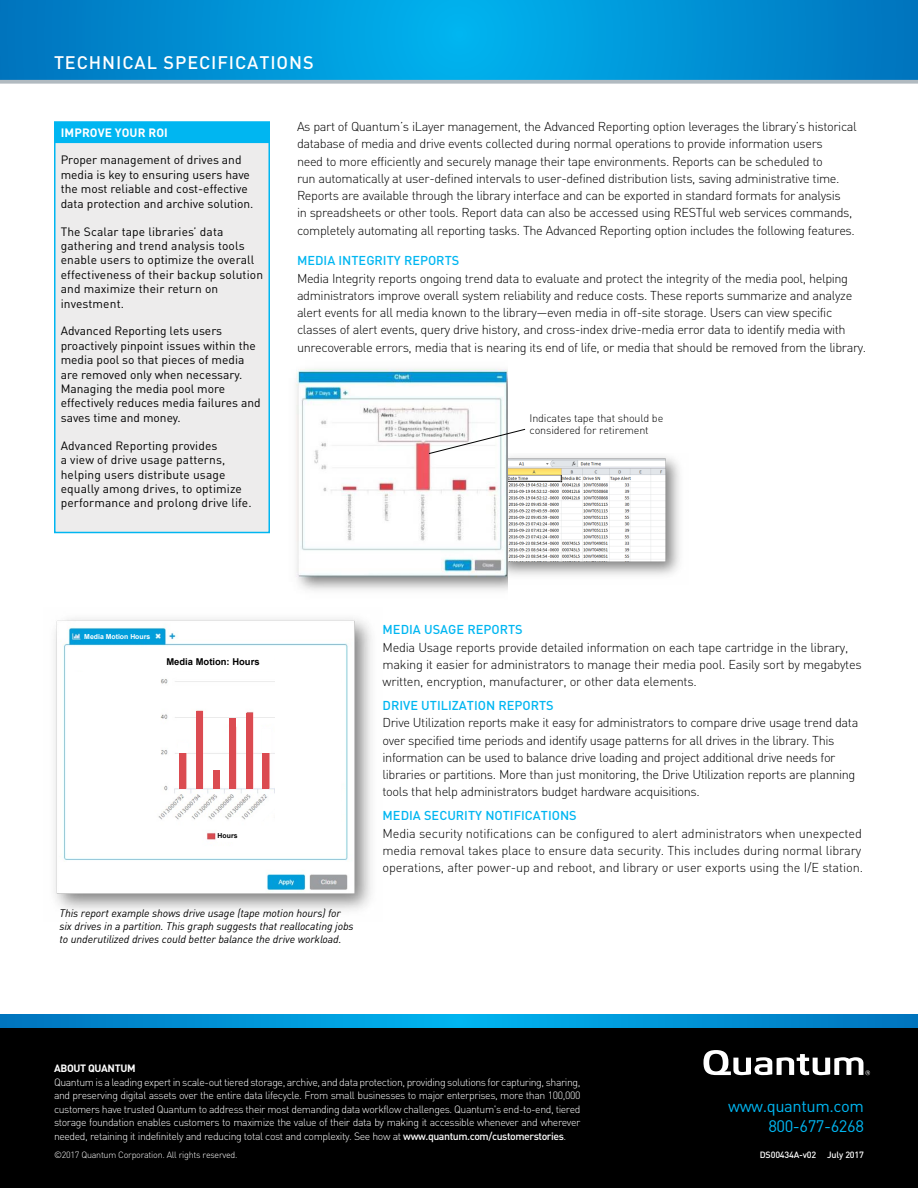
<style>
.page{position:relative;width:918px;height:1188px;background:#fff}
.page>*{position:absolute;margin:0;border:0;box-sizing:border-box;transform-origin:0 0}
.t1{font:500 18px "DIN Pro";letter-spacing:.05em;color:#fff}
.t2{font:16.5px "DIN Pro";letter-spacing:-.025em;color:#00b6f1}
.P1_main_copy_block{font:300 12.75px/17.2px "DIN Pro";letter-spacing:-.03em;color:#000}
.P1_main_copy_block-2{font:300 12.75px/17.2px "DIN Pro";letter-spacing:-.01em;color:#000}
.P1_main_copy_block-3{font:500 12.75px "DIN Pro";color:#00b6f1}
.t3{font:12px/14.4px "DIN Pro";color:#000}
.t4{font:700 12px "DIN Pro";letter-spacing:.01em;color:#fff}
.P2_typography_descri{font:italic 10.8px/13px "DIN Pro";letter-spacing:-.01em;color:#000}
.P1_main_copy_block-4{font:300 10.8px/12.1px "DIN Pro";letter-spacing:-.015em;color:#000}
.t5{font:300 10.5px/13.5px "DIN Pro";letter-spacing:-.04em;color:#fff;text-align:justify}
.t6{font:700 10.5px "DIN Pro";letter-spacing:-.03em;color:#fff}
.t7{font:700 9.45px "Arial";color:#000}
.t8{font:300 9px "DIN Pro";letter-spacing:-.03em;color:#fff}
.t9{font:500 9px "DIN Pro";letter-spacing:-.02em;color:#fff}
.t10{font:700 6.9px "Arial";color:#fff}
.t11{font:700 6.9px "Arial";color:#000}
.s1{font-weight:500}
</style>
<div class="page">
<svg style="left:0;top:0;width:918px;height:80px;background:#0092d5"></svg>
<svg style="left:0;top:80px;width:918px;height:4px;background:#b8c0c5"></svg>
<svg style="left:0;top:1015px;width:918px;height:13px;background:#0093d5"></svg>
<div style="left:0;top:1028px;width:918px;height:160px;background:#000"></div>
<svg style="left:704px;top:1050px;width:166px;height:25px"></svg>
<div style="left:54px;top:122px;width:216px;height:411px;background:#edecec;border:2px solid #00b6f1"></div>
<div style="left:54px;top:122px;width:216px;height:21px;background:#00b6f1"></div>
<img style="left:508px;top:456px;width:172px;height:119px">
<img style="left:296px;top:369px;width:212px;height:222px">
<svg style="left:429px;top:429px;width:97px;height:25px"></svg>
<img style="left:54px;top:618px;width:317px;height:293px">
<div style="left:83px;top:633px;width:69px;height:9px;background:#009edb"></div>
<div style="left:70px;top:673px;width:270px;height:154px;background:#fff"></div>
<svg style="left:167px;top:827px;width:36px;height:3px"></svg>
<img style="left:158px;top:679px;width:117px;height:141px">
<svg style="left:246px;top:794px;width:36px;height:36px"></svg>
<div style="left:218px;top:830px;width:70px;height:12px;background:#fff"></div>
<div style="left:153px;top:652px;width:120px;height:19px;background:#fff"></div>
<div style="left:229px;top:718px;width:7px;height:71px;background:#db4b51"></div>
<div style="left:213px;top:770px;width:7px;height:19px;background:#db4b51"></div>
<div style="left:179px;top:743px;width:9px;height:10px;background:#fff"></div>
<div style="left:262px;top:730px;width:9px;height:23px;background:#fff"></div>
<div style="left:196px;top:711px;width:7px;height:78px;background:#db4b51"></div>
<div style="left:180px;top:753px;width:6px;height:36px;background:#db4b51"></div>
<div style="left:262px;top:753px;width:7px;height:36px;background:#db4b51"></div>
<div style="left:246px;top:713px;width:7px;height:76px;background:#db4b51"></div>
<p class="t1" style="left:54px;top:48px;width:261px">TECHNICAL SPECIFICATIONS</p>
<p class="t4" style="left:61px;top:123px;width:109px">IMPROVE YOUR ROI</p>
<p class="t3" style="left:61px;top:152px;width:194px">Proper management of drives and media is key to ensuring users have the most reliable and cost-effective data protection and archive solution.</p>
<p class="t3" style="left:61px;top:223px;width:204px">The Scalar tape libraries’ data gathering and trend analysis tools enable users to optimize the overall effectiveness of their backup solution and maximize their return on investment.</p>
<p class="t3" style="left:61px;top:323px;width:201px">Advanced Reporting lets users proactively pinpoint issues within the media pool so that pieces of media are removed only when necessary.<br>Managing the media pool more effectively reduces media failures and saves time and money.</p>
<p class="t3" style="left:61px;top:437px;width:192px">Advanced Reporting provides<br>a view of drive usage patterns, helping users distribute usage equally among drives, to optimize performance and prolong drive life.</p>
<p class="P1_main_copy_block" style="left:297px;top:117px;width:561px">As part of Quantum’s iLayer management, the Advanced Reporting option leverages the library’s historical database of media and drive events collected during normal operations to provide information users<br>need to more efficiently and securely manage their tape environments. Reports can be scheduled to<br>run automatically at user-defined intervals to user-defined distribution lists, saving administrative time.<br>Reports are available through the library interface and can be exported in standard formats for analysis<br>in spreadsheets or other tools. Report data can also be accessed using RESTful web services commands, completely automating all reporting tasks. The Advanced Reporting option includes the following features.</p>
<p class="P1_main_copy_block-3" style="left:297px;top:251px;width:164px">MEDIA INTEGRITY REPORTS</p>
<p class="P1_main_copy_block" style="left:297px;top:268px;width:571px">Media Integrity reports ongoing trend data to evaluate and protect the integrity of the media pool, helping administrators improve overall system reliability and reduce costs. These reports summarize and analyze alert events for all media known to the library—even media in off-site storage. Users can view specific classes of alert events, query drive history, and cross-index drive-media error data to identify media with unrecoverable errors, media that is nearing its end of life, or media that should be removed from the library.</p>
<p class="P1_main_copy_block-4" style="left:530px;top:411px;width:135px">Indicates tape that should be considered for retirement</p>
<p class="t10" style="left:84px;top:632px;width:67px">Media Motion Hours</p>
<p class="t7" style="left:166px;top:655px;width:95px">Media Motion: Hours</p>
<p class="t11" style="left:218px;top:831px;width:21px">Hours</p>
<p class="P1_main_copy_block-3" style="left:383px;top:620px;width:142px">MEDIA USAGE REPORTS</p>
<p class="P1_main_copy_block" style="left:383px;top:637px;width:481px">Media Usage reports provide detailed information on each tape cartridge in the library, making it easier for administrators to manage their media pool. Easily sort by megabytes written, encryption, manufacturer, or other data elements.</p>
<p class="P1_main_copy_block-3" style="left:383px;top:695px;width:173px">DRIVE UTILIZATION REPORTS</p>
<p class="P1_main_copy_block" style="left:383px;top:713px;width:477px">Drive Utilization reports make it easy for administrators to compare drive usage trend data over specified time periods and identify usage patterns for all drives in the library. This information can be used to balance drive loading and project additional drive needs for libraries or partitions. More than just monitoring, the Drive Utilization reports are planning tools that help administrators budget hardware acquisitions.</p>
<p class="P1_main_copy_block-3" style="left:383px;top:806px;width:196px">MEDIA SECURITY NOTIFICATIONS</p>
<p class="P1_main_copy_block-2" style="left:383px;top:823px;width:482px">Media security notifications can be configured to alert administrators when unexpected media removal takes place to ensure data security. This includes during normal library operations, after power-up and reboot, and library or user exports using the I/E station.</p>
<p class="P2_typography_descri" style="left:60px;top:905px;width:296px">This report example shows drive usage (tape motion hours) for six drives in a partition. This graph suggests that reallocating jobs to underutilized drives could better balance the drive workload.</p>
<p class="t6" style="left:54px;top:1060px;width:83px">ABOUT QUANTUM</p>
<p class="t5" style="left:54px;top:1074px;width:528px">Quantum is a leading expert in scale-out tiered storage, archive, and data protection, providing solutions for capturing, sharing, and preserving digital assets over the entire data lifecycle. From small businesses to major enterprises, more than 100,000 customers have trusted Quantum to address their most demanding data workflow challenges. Quantum's end-to-end, tiered storage foundation enables customers to maximize the value of their data by making it accessible whenever and wherever needed, retaining it indefinitely and reducing total cost and complexity. See how at <span class="s1">www.quantum.com/customerstories</span>.</p>
<p class="t8" style="left:54px;top:1148px;width:185px">©2017 Quantum Corporation. All rights reserved.</p>
<p class="t9" style="left:760px;top:1147px;width:106px">DS00434A-v02 July 2017</p>
<p class="t2" style="left:728px;top:1093px;width:137px">www.quantum.com</p>
<p class="t2" style="left:768px;top:1113px;width:97px">800-677-6268</p>
</div>
